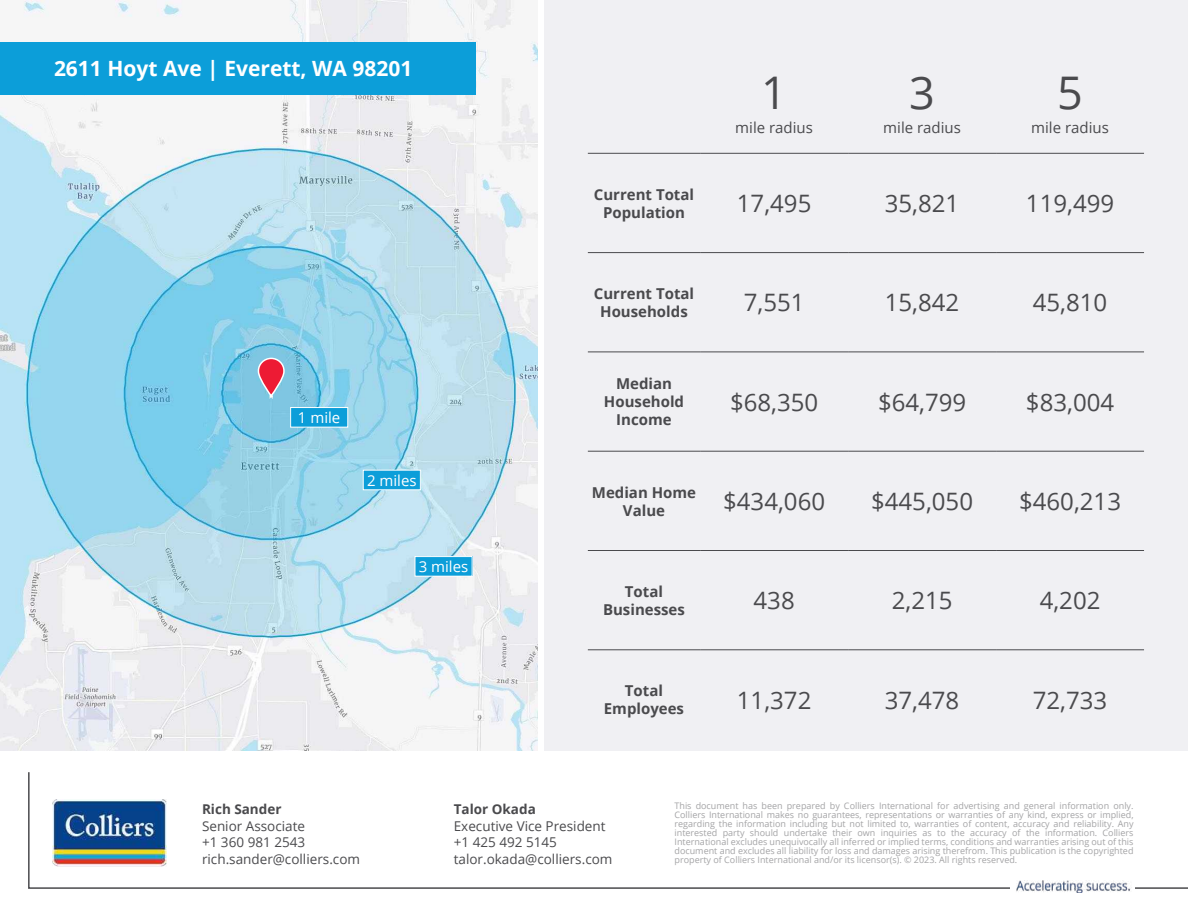
<style>
.page{position:relative;width:1188px;height:918px;background:#fff}
.page>*{position:absolute;margin:0;border:0;box-sizing:border-box;transform-origin:0 0}
.t1{font:45px "Open Sans";color:#4a4a4d}
.t2{font:24px "Open Sans";color:#4a4a4d}
.t3{font:700 21px "Open Sans";color:#fff}
.t4{font:700 15px/18px "Open Sans";color:#4a4a4d;text-align:center}
.t5{font:15px "Open Sans";color:#4a4a4d}
.t6{font:15px "Open Sans";color:#fff}
.t7{font:13.5px/16.5px "Open Sans";color:#4a4a4d}
.t8{font:700 13.5px "Open Sans";color:#4a4a4d}
.t9{font:9px/9px "Open Sans";color:#a4a4a6;text-align:justify}
</style>
<div class="page">
<div style="left:544px;top:0;width:644px;height:751px;background:#f0f0f3"></div>
<img style="left:0;top:0;width:538px;height:751px">
<hr style="left:588px;top:153px;width:112px;height:1px;background:#4a4a4d">
<hr style="left:700px;top:153px;width:148px;height:1px;background:#4a4a4d">
<hr style="left:848px;top:153px;width:148px;height:1px;background:#4a4a4d">
<hr style="left:996px;top:153px;width:148px;height:1px;background:#4a4a4d">
<hr style="left:588px;top:252px;width:112px;height:1px;background:#4a4a4d">
<hr style="left:700px;top:252px;width:148px;height:1px;background:#4a4a4d">
<hr style="left:848px;top:252px;width:148px;height:1px;background:#4a4a4d">
<hr style="left:996px;top:252px;width:148px;height:1px;background:#4a4a4d">
<hr style="left:588px;top:352px;width:112px;height:1px;background:#4a4a4d">
<hr style="left:700px;top:352px;width:148px;height:1px;background:#4a4a4d">
<hr style="left:848px;top:352px;width:148px;height:1px;background:#4a4a4d">
<hr style="left:996px;top:352px;width:148px;height:1px;background:#4a4a4d">
<hr style="left:588px;top:451px;width:112px;height:1px;background:#4a4a4d">
<hr style="left:700px;top:451px;width:148px;height:1px;background:#4a4a4d">
<hr style="left:848px;top:451px;width:148px;height:1px;background:#4a4a4d">
<hr style="left:996px;top:451px;width:148px;height:1px;background:#4a4a4d">
<hr style="left:588px;top:550px;width:112px;height:1px;background:#4a4a4d">
<hr style="left:700px;top:550px;width:148px;height:1px;background:#4a4a4d">
<hr style="left:848px;top:550px;width:148px;height:1px;background:#4a4a4d">
<hr style="left:996px;top:550px;width:148px;height:1px;background:#4a4a4d">
<hr style="left:588px;top:649px;width:112px;height:1px;background:#4a4a4d">
<hr style="left:700px;top:649px;width:148px;height:1px;background:#4a4a4d">
<hr style="left:848px;top:649px;width:148px;height:1px;background:#4a4a4d">
<hr style="left:996px;top:649px;width:148px;height:1px;background:#4a4a4d">
<svg style="left:28px;top:772px;width:1160px;height:117px"></svg>
<img style="left:1134px;top:877px;width:1px;height:12px">
<svg style="left:257px;top:357px;width:28px;height:45px"></svg>
<div style="left:291px;top:408px;width:57px;height:19px;background:#0c9ed9"></div>
<div style="left:290px;top:407px;width:58px;height:21px;border:1px solid #fff"></div>
<div style="left:363px;top:470px;width:57px;height:20px;background:#0c9ed9"></div>
<div style="left:415px;top:557px;width:57px;height:19px;background:#0c9ed9"></div>
<div style="left:415px;top:556px;width:57px;height:21px;border:1px solid #fff"></div>
<div style="left:0;top:42px;width:475px;height:52px;background:#0c9ed9"></div>
<img style="left:52px;top:800px;width:115px;height:67px">
<img style="left:1010px;top:876px;width:124px;height:16px">
<h3 class="t3" style="left:54px;top:54px;width:360px">2611 Hoyt Ave | Everett, WA 98201</h3>
<h3 class="t6" style="left:298px;top:407px;width:44px">1 mile</h3>
<h3 class="t6" style="left:367px;top:470px;width:51px">2 miles</h3>
<h3 class="t6" style="left:419px;top:556px;width:51px">3 miles</h3>
<h1 class="t1" style="left:761px;top:62px;width:27px">1</h1>
<h3 class="t5" style="left:735px;top:117px;width:79px">mile radius</h3>
<h1 class="t1" style="left:909px;top:62px;width:27px">3</h1>
<h3 class="t5" style="left:883px;top:117px;width:79px">mile radius</h3>
<h1 class="t1" style="left:1057px;top:62px;width:27px">5</h1>
<h3 class="t5" style="left:1031px;top:117px;width:79px">mile radius</h3>
<h3 class="t4" style="left:594px;top:185px;width:102px">Current Total<br>Population</h3>
<h2 class="t2" style="left:737px;top:187px;width:76px">17,495</h2>
<h2 class="t2" style="left:885px;top:187px;width:76px">35,821</h2>
<h2 class="t2" style="left:1026px;top:187px;width:90px">119,499</h2>
<h3 class="t4" style="left:594px;top:284px;width:102px">Current Total<br>Households</h3>
<h2 class="t2" style="left:744px;top:286px;width:62px">7,551</h2>
<h2 class="t2" style="left:885px;top:286px;width:76px">15,842</h2>
<h2 class="t2" style="left:1033px;top:286px;width:76px">45,810</h2>
<h3 class="t4" style="left:604px;top:374px;width:82px">Median<br>Household<br>Income</h3>
<h2 class="t2" style="left:730px;top:386px;width:90px">$68,350</h2>
<h2 class="t2" style="left:878px;top:386px;width:90px">$64,799</h2>
<h2 class="t2" style="left:1026px;top:386px;width:90px">$83,004</h2>
<h3 class="t4" style="left:592px;top:483px;width:106px">Median Home<br>Value</h3>
<h2 class="t2" style="left:723px;top:485px;width:103px">$434,060</h2>
<h2 class="t2" style="left:871px;top:485px;width:103px">$445,050</h2>
<h2 class="t2" style="left:1019px;top:485px;width:103px">$460,213</h2>
<h3 class="t4" style="left:603px;top:582px;width:83px">Total<br>Businesses</h3>
<h2 class="t2" style="left:754px;top:584px;width:43px">438</h2>
<h2 class="t2" style="left:892px;top:584px;width:62px">2,215</h2>
<h2 class="t2" style="left:1040px;top:584px;width:62px">4,202</h2>
<h3 class="t4" style="left:604px;top:682px;width:82px">Total<br>Employees</h3>
<h2 class="t2" style="left:737px;top:684px;width:76px">11,372</h2>
<h2 class="t2" style="left:885px;top:684px;width:76px">37,478</h2>
<h2 class="t2" style="left:1033px;top:684px;width:76px">72,733</h2>
<h3 class="t8" style="left:202px;top:800px;width:81px">Rich Sander</h3>
<h3 class="t7" style="left:202px;top:817px;width:160px">Senior Associate<br>+1 360 981 2543 rich.sander@colliers.com</h3>
<h3 class="t8" style="left:454px;top:800px;width:84px">Talor Okada</h3>
<h3 class="t7" style="left:454px;top:817px;width:160px">Executive Vice President +1 425 492 5145 talor.okada@colliers.com</h3>
<p class="t9" style="left:675px;top:801px;width:461px">This document has been prepared by Colliers International for advertising and general information only.<br>Colliers International makes no guarantees, representations or warranties of any kind, express or implied, regarding the information including but not limited to, warranties of content, accuracy and reliability. Any interested party should undertake their own inquiries as to the accuracy of the information. Colliers International excludes unequivocally all inferred or implied terms, conditions and warranties arising out of this document and excludes all liability for loss and damages arising therefrom. This publication is the copyrighted property of Colliers International and/or its licensor(s). © 2023. All rights reserved.</p>
</div>
